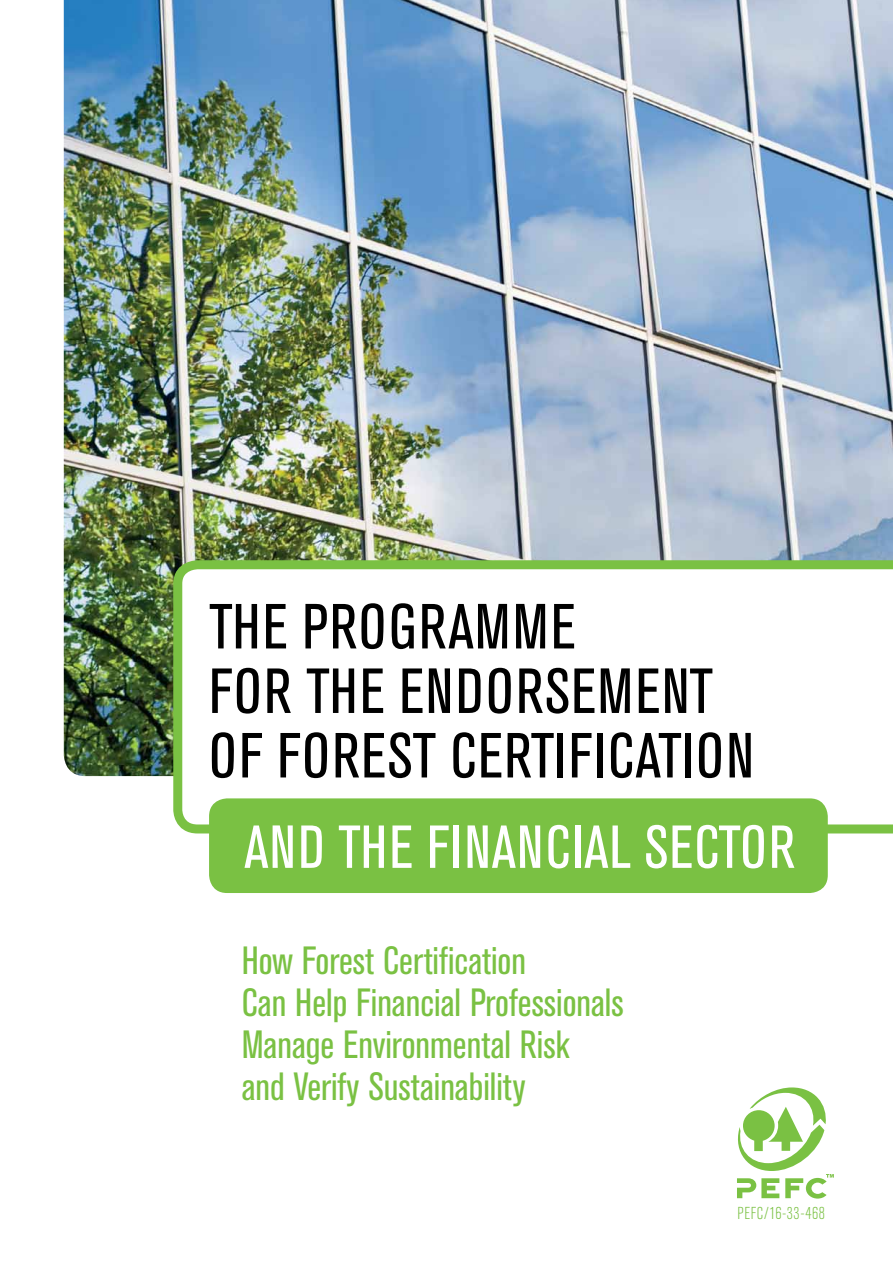
<style>
.page{position:relative;width:893px;height:1263px;background:#fff}
.page>*{position:absolute;margin:0;border:0;box-sizing:border-box;transform-origin:0 0}
.PEFC_HEADLINE{font:condensed 63px/64.5px "Akzidenz Grotesk BE";letter-spacing:.02em;color:#000}
.PEFC_HEADLINE-2{font:condensed 60px "Akzidenz Grotesk BE";letter-spacing:.02em;color:#fff}
.PEFC_BODY_COPY{font:condensed 39px/42px "Akzidenz Grotesk BE";color:#7ac143}
.t1{font:300 condensed 17.1px "Akzidenz Grotesk BE";letter-spacing:.035em;color:#7ac143}
</style>
<div class="page">
<svg style="left:737px;top:1087px;width:97px;height:111px"></svg>
<img style="left:64px;top:0;width:829px;height:776px">
<svg style="left:173px;top:560px;width:720px;height:273px"></svg>
<div style="left:209px;top:798px;width:619px;height:95px;background:#7ac143;border-radius:18px"></div>
<p class="PEFC_HEADLINE" style="left:209px;top:596px;width:546px">THE PROGRAMME<br>FOR THE ENDORSEMENT<br>OF FOREST CERTIFICATION</p>
<p class="PEFC_HEADLINE-2" style="left:244px;top:814px;width:552px">AND THE FINANCIAL SECTOR</p>
<p class="PEFC_BODY_COPY" style="left:242px;top:940px;width:383px">How Forest Certification<br>Can Help Financial Professionals<br>Manage Environmental Risk<br>and Verify Sustainability</p>
<p class="t1" style="left:738px;top:1203px;width:89px">PEFC/16-33-468</p>
</div>
